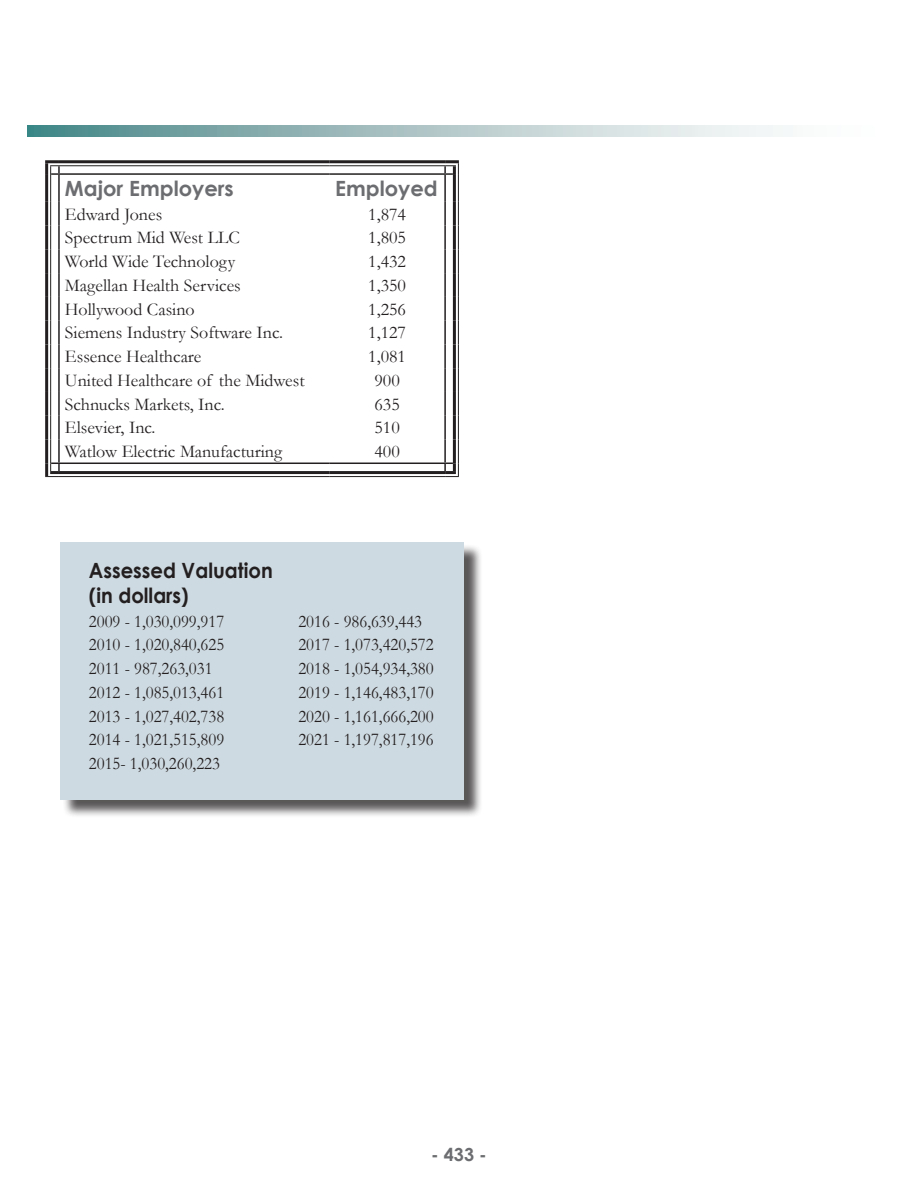
<style>
.page{position:relative;width:918px;height:1188px;background:#fff}
.page>*{position:absolute;margin:0;border:0;box-sizing:border-box;transform-origin:0 0}
.t1{font:700 21px/25.2px "Century Gothic";color:#231f20;scale:.94 1}
.t2{font:700 21px "Century Gothic";color:#6c6d70}
.t3{font:18px "Garamond";color:#231f20}
.t4{font:18px "Garamond";color:#231f20;scale:.94 1}
.t5{font:700 18px "Century Gothic";color:#6c6d70}
</style>
<div class="page">
<div style="left:62px;top:544px;width:421px;height:274px;background:#231f20;opacity:.75"></div>
<div style="left:60px;top:542px;width:404px;height:258px;background:#cedae1"></div>
<svg style="left:27px;top:125px;width:756px;height:11px;background:#a5c1c2"></svg>
<svg style="left:60px;top:163px;width:269px;height:1px"></svg>
<svg style="left:329px;top:163px;width:115px;height:1px"></svg>
<div style="left:59px;top:471px;width:270px;height:6px;background:#f8f7f8"></div>
<div style="left:329px;top:471px;width:116px;height:6px;background:#f8f7f8"></div>
<hr style="left:45px;top:160px;width:14px;height:3px;background:#231f20">
<hr style="left:59px;top:160px;width:270px;height:3px;background:#231f20">
<hr style="left:59px;top:165px;width:270px;height:1px;background:#231f20">
<hr style="left:329px;top:160px;width:116px;height:3px;background:#231f20">
<hr style="left:329px;top:165px;width:116px;height:1px;background:#231f20">
<hr style="left:445px;top:160px;width:14px;height:3px;background:#231f20">
<hr style="left:59px;top:471px;width:270px;height:3px;background:#231f20">
<hr style="left:59px;top:476px;width:270px;height:1px;background:#231f20">
<hr style="left:329px;top:471px;width:116px;height:3px;background:#231f20">
<hr style="left:329px;top:476px;width:116px;height:1px;background:#231f20">
<hr style="left:59px;top:173px;width:270px;height:2px;background:#231f20">
<hr style="left:329px;top:173px;width:116px;height:2px;background:#231f20">
<hr style="left:59px;top:463px;width:270px;height:1px;background:#231f20">
<svg style="left:45px;top:163px;width:15px;height:314px"></svg>
<hr style="left:329px;top:463px;width:116px;height:1px;background:#231f20">
<svg style="left:444px;top:163px;width:15px;height:314px"></svg>
<p class="t2" style="left:65px;top:172px;width:170px">Major Employers</p>
<p class="t2" style="left:335px;top:172px;width:104px">Employed</p>
<p class="t3" style="left:65px;top:202px;width:99px">Edward Jones</p>
<p class="t3" style="left:368px;top:202px;width:39px">1,874</p>
<p class="t3" style="left:65px;top:226px;width:176px">Spectrum Mid West LLC</p>
<p class="t3" style="left:368px;top:226px;width:39px">1,805</p>
<p class="t3" style="left:65px;top:249px;width:172px">World Wide Technology</p>
<p class="t3" style="left:368px;top:249px;width:39px">1,432</p>
<p class="t3" style="left:65px;top:273px;width:177px">Magellan Health Services</p>
<p class="t3" style="left:368px;top:273px;width:39px">1,350</p>
<p class="t3" style="left:65px;top:297px;width:131px">Hollywood Casino</p>
<p class="t3" style="left:368px;top:297px;width:39px">1,256</p>
<p class="t3" style="left:65px;top:321px;width:220px">Siemens Industry Software Inc.</p>
<p class="t3" style="left:368px;top:321px;width:39px">1,127</p>
<p class="t3" style="left:65px;top:344px;width:138px">Essence Healthcare</p>
<p class="t3" style="left:368px;top:344px;width:39px">1,081</p>
<p class="t3" style="left:65px;top:368px;width:241px">United Healthcare of the Midwest</p>
<p class="t3" style="left:375px;top:368px;width:27px">900</p>
<p class="t3" style="left:65px;top:392px;width:161px">Schnucks Markets, Inc.</p>
<p class="t3" style="left:375px;top:392px;width:27px">635</p>
<p class="t3" style="left:65px;top:416px;width:92px">Elsevier, Inc.</p>
<p class="t3" style="left:375px;top:416px;width:27px">510</p>
<p class="t3" style="left:65px;top:440px;width:219px">Watlow Electric Manufacturing</p>
<p class="t3" style="left:375px;top:440px;width:27px">400</p>
<p class="t1" style="left:89px;top:556px;width:197px">Assessed Valuation (in dollars)</p>
<p class="t4" style="left:89px;top:609px;width:145px">2009 - 1,030,099,917</p>
<p class="t4" style="left:298px;top:609px;width:133px">2016 - 986,639,443</p>
<p class="t4" style="left:89px;top:633px;width:145px">2010 - 1,020,840,625</p>
<p class="t4" style="left:298px;top:633px;width:145px">2017 - 1,073,420,572</p>
<p class="t4" style="left:89px;top:656px;width:133px">2011 - 987,263,031</p>
<p class="t4" style="left:298px;top:656px;width:145px">2018 - 1,054,934,380</p>
<p class="t4" style="left:89px;top:680px;width:145px">2012 - 1,085,013,461</p>
<p class="t4" style="left:298px;top:680px;width:145px">2019 - 1,146,483,170</p>
<p class="t4" style="left:89px;top:704px;width:145px">2013 - 1,027,402,738</p>
<p class="t4" style="left:298px;top:704px;width:145px">2020 - 1,161,666,200</p>
<p class="t4" style="left:89px;top:728px;width:145px">2014 - 1,021,515,809</p>
<p class="t4" style="left:298px;top:728px;width:145px">2021 - 1,197,817,196</p>
<p class="t4" style="left:89px;top:751px;width:141px">2015- 1,030,260,223</p>
<p class="t5" style="left:431px;top:1141px;width:57px">- 433 -</p>
</div>
